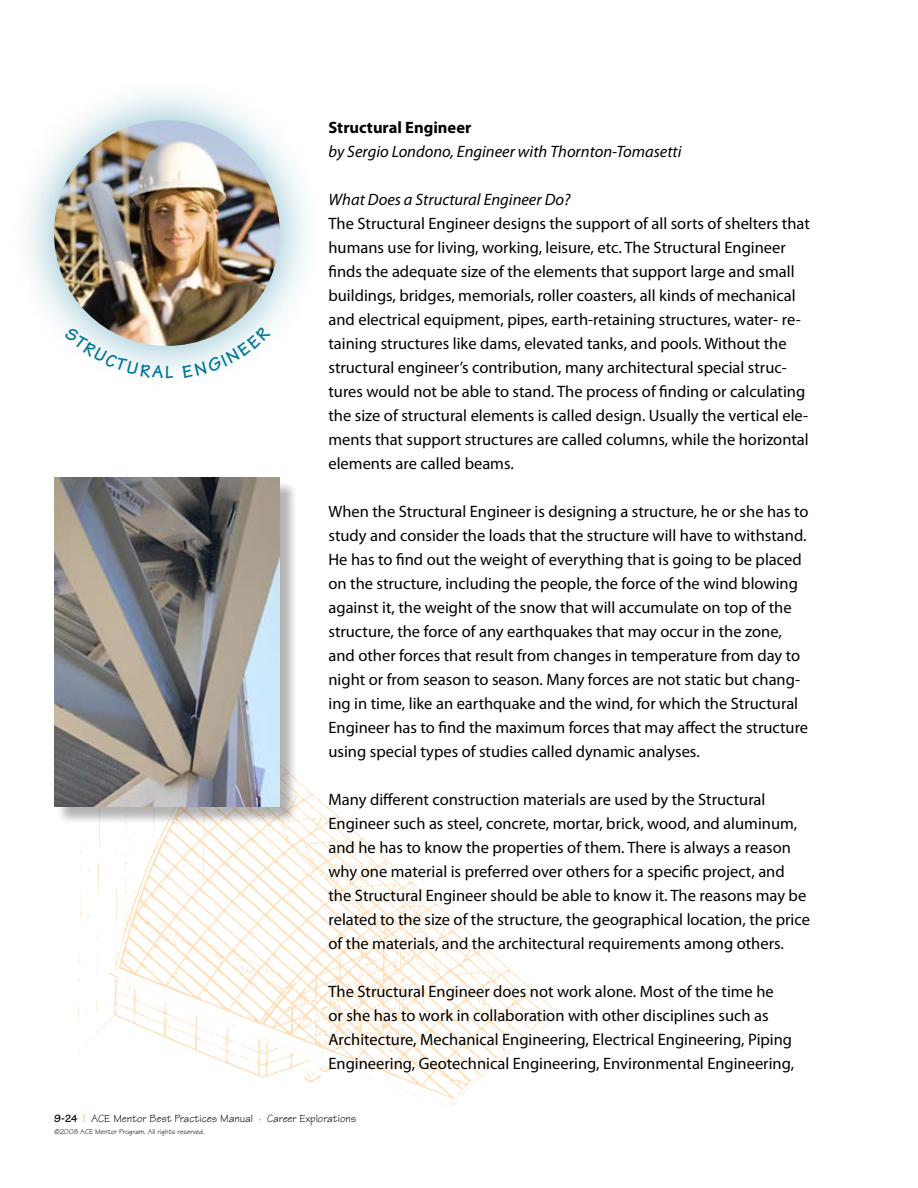
<style>
.page{position:relative;width:918px;height:1188px;background:#fff}
.page>*{position:absolute;margin:0;border:0;box-sizing:border-box;transform-origin:0 0}
.t1{font:16.5px/24px "Myriad Pro";color:#000}
.t2{font:italic 16.5px "Myriad Pro";color:#000}
.t3{font:700 16.5px "Myriad Pro";color:#000}
.t4{font:11.25px "Tekton";color:#000}
.t5{font:7.5px "Tekton";color:#000}
.s1{font-weight:700}
.s2{color:#f8981d}
.s3{font-weight:700;color:#f8981d}
</style>
<div class="page">
<img style="left:78px;top:787px;width:481px;height:318px">
<div style="left:6px;top:72px;width:330px;height:330px;background:#007698;opacity:.5"></div>
<img style="left:54px;top:120px;width:226px;height:226px;border-radius:113px">
<div style="left:56px;top:480px;width:249px;height:351px;background:#000;opacity:.3"></div>
<img style="left:54px;top:478px;width:226px;height:328px">
<svg style="left:64px;top:327px;width:109px;height:52px"></svg>
<svg style="left:183px;top:326px;width:88px;height:52px"></svg>
<p class="t3" style="left:329px;top:118px;width:144px">Structural Engineer</p>
<p class="t2" style="left:329px;top:142px;width:355px">by Sergio Londono, Engineer with Thornton-Tomasetti</p>
<p class="t2" style="left:329px;top:190px;width:243px">What Does a Structural Engineer Do?</p>
<p class="t1" style="left:329px;top:211px;width:483px">The Structural Engineer designs the support of all sorts of shelters that humans use for living, working, leisure, etc. The Structural Engineer finds the adequate size of the elements that support large and small buildings, bridges, memorials, roller coasters, all kinds of mechanical and electrical equipment, pipes, earth-retaining structures, water- re&shy;taining structures like dams, elevated tanks, and pools. Without the structural engineer’s contribution, many architectural special struc&shy;tures would not be able to stand. The process of finding or calculating the size of structural elements is called design. Usually the vertical ele&shy;ments that support structures are called columns, while the horizontal elements are called beams.</p>
<p class="t1" style="left:329px;top:499px;width:482px">When the Structural Engineer is designing a structure, he or she has to study and consider the loads that the structure will have to withstand.<br>He has to find out the weight of everything that is going to be placed on the structure, including the people, the force of the wind blowing against it, the weight of the snow that will accumulate on top of the structure, the force of any earthquakes that may occur in the zone, and other forces that result from changes in temperature from day to night or from season to season. Many forces are not static but chang&shy;ing in time, like an earthquake and the wind, for which the Structural Engineer has to find the maximum forces that may affect the structure using special types of studies called dynamic analyses.</p>
<p class="t1" style="left:329px;top:787px;width:483px">Many different construction materials are used by the Structural Engineer such as steel, concrete, mortar, brick, wood, and aluminum, and he has to know the properties of them. There is always a reason why one material is preferred over others for a specific project, and the Structural Engineer should be able to know it. The reasons may be related to the size of the structure, the geographical location, the price of the materials, and the architectural requirements among others.</p>
<p class="t1" style="left:329px;top:980px;width:467px">The Structural Engineer does not work alone. Most of the time he<br>or she has to work in collaboration with other disciplines such as Architecture, Mechanical Engineering, Electrical Engineering, Piping Engineering, Geotechnical Engineering, Environmental Engineering,</p>
<p class="t4" style="left:54px;top:1111px;width:304px"><span class="s1">9-24</span> <span class="s2">|</span> ACE Mentor Best Practices Manual <span class="s3">·</span> Career Explorations</p>
<p class="t5" style="left:54px;top:1127px;width:152px">©2008 ACE Mentor Program. All rights reserved.</p>
</div>
